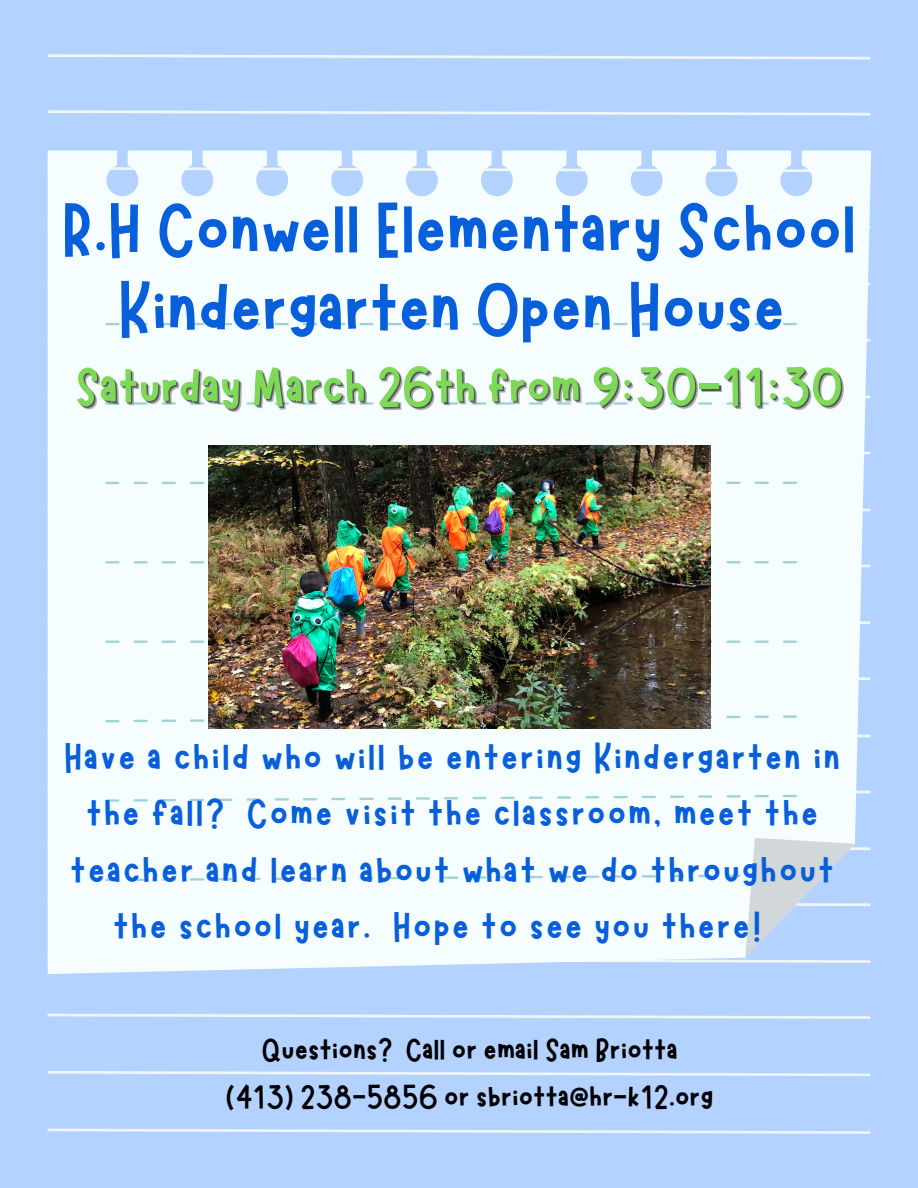
<style>
.page{position:relative;width:918px;height:1188px;background:#b3d2ff}
.page>*{position:absolute;margin:0;border:0;box-sizing:border-box;transform-origin:0 0}
.t1{font:79.5px/78.8px "Marykate";color:#075fdb;text-align:center}
.t2{font:56.25px "Marykate";color:#7ed957}
.t3{font:43.2px "Marykate";letter-spacing:.045em;color:#075fdb}
.t4{font:33.9px "Marykate";color:#000}
</style>
<div class="page">
<svg style="left:47px;top:54px;width:824px;height:6px"></svg>
<svg style="left:47px;top:110px;width:824px;height:6px"></svg>
<svg style="left:47px;top:1013px;width:824px;height:6px"></svg>
<svg style="left:47px;top:1071px;width:824px;height:6px"></svg>
<svg style="left:47px;top:1128px;width:824px;height:6px"></svg>
<div style="left:48px;top:151px;width:823px;height:823px;background:#f6fdff"></div>
<svg style="left:105px;top:323px;width:692px;height:2px"></svg>
<svg style="left:47px;top:392px;width:824px;height:13px;background:#eff9fc"></svg>
<svg style="left:105px;top:482px;width:692px;height:2px"></svg>
<svg style="left:47px;top:561px;width:824px;height:8px;background:#ecf7fa"></svg>
<svg style="left:105px;top:641px;width:692px;height:2px"></svg>
<svg style="left:105px;top:715px;width:692px;height:7px"></svg>
<svg style="left:47px;top:787px;width:824px;height:15px;background:#eff9fc"></svg>
<svg style="left:47px;top:838px;width:824px;height:126px;background:#edf6fc"></svg>
<img style="left:209px;top:445px;width:502px;height:284px">
<p class="t1" style="left:62px;top:183px;width:796px">R.H Conwell Elementary School<br>Kindergarten Open House</p>
<p class="t2" style="left:76px;top:351px;width:769px">Saturday March 26th from 9:30-11:30</p>
<p class="t3" style="left:64px;top:730px;width:778px">Have a child who will be entering Kindergarten in</p>
<p class="t3" style="left:86px;top:786px;width:734px">the fall? Come visit the classroom, meet the</p>
<p class="t3" style="left:70px;top:842px;width:765px">teacher and learn about what we do throughout</p>
<p class="t3" style="left:113px;top:899px;width:649px">the school year. Hope to see you there!</p>
<p class="t4" style="left:261px;top:1028px;width:418px">Questions? Call or email Sam Briotta</p>
<p class="t4" style="left:226px;top:1075px;width:489px">(413) 238-5856 or sbriotta@hr-k12.org</p>
</div>
